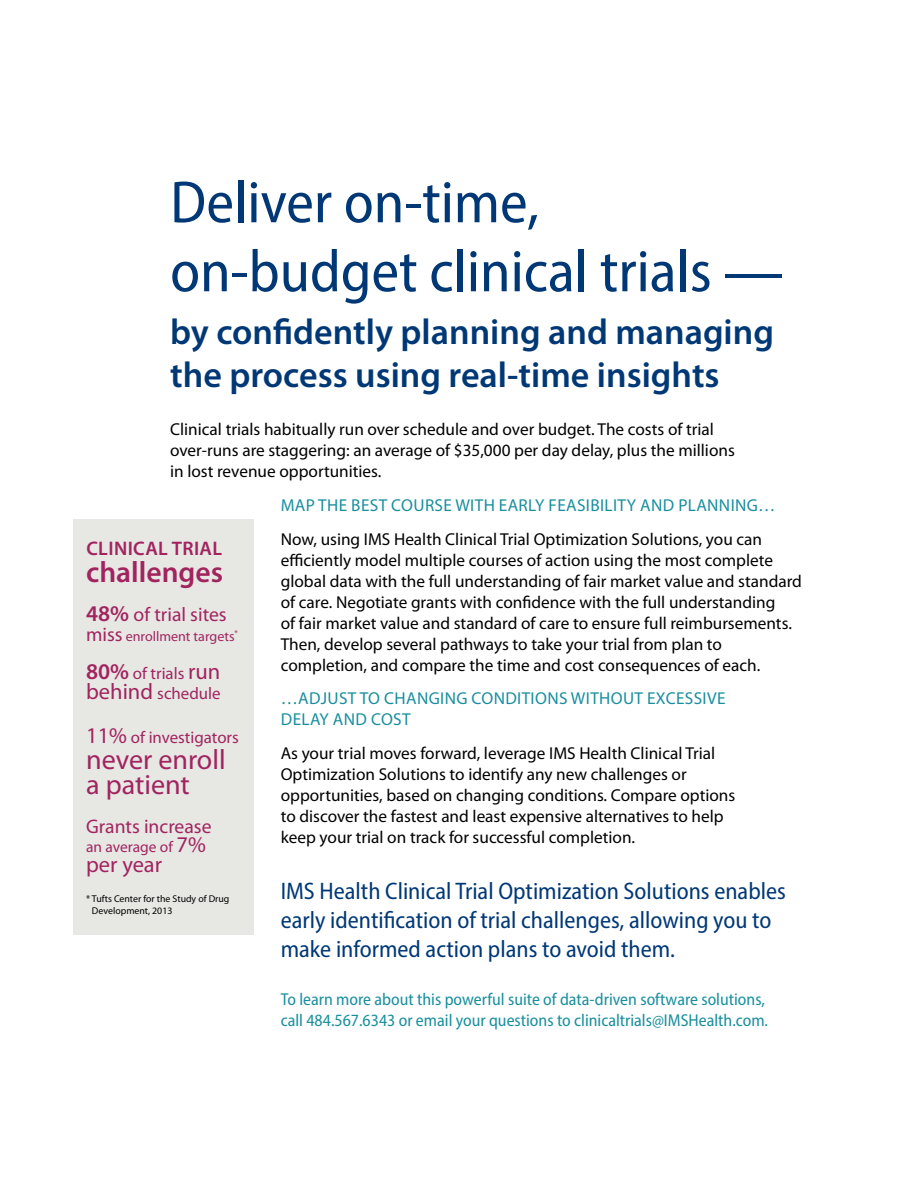
<style>
.page{position:relative;width:918px;height:1188px;background:#fff}
.page>*{position:absolute;margin:0;border:0;box-sizing:border-box;transform-origin:0 0}
.t1{font:semi-condensed 60px/69px "Myriad Pro";color:#003876}
.t2{font:600 36px/43.5px "Myriad Pro";color:#003876}
.t3{font:600 29.55px "Myriad Pro";color:#a1245f}
.t4{font:28.05px/25.3px "Myriad Pro";color:#a1245f}
.t5{font:semi-condensed 24px/28.8px "Myriad Pro";color:#003876}
.t6{font:22.5px "Myriad Pro";color:#a1245f}
.t7{font:19.65px "Myriad Pro";color:#a1245f}
.t8{font:600 19.65px "Myriad Pro";letter-spacing:.02em;color:#a1245f}
.t9{font:17.25px/21px "Myriad Pro";color:#000}
.t10{font:semi-condensed 17.25px/21px "Myriad Pro";color:#198f9e}
.t11{font:17.25px "Myriad Pro";letter-spacing:.02em;color:#198f9e}
.t12{font:16.8px/19.6px "Myriad Pro";color:#a1245f}
.t13{font:15.45px "Myriad Pro";color:#a1245f}
.t14{font:14.1px "Myriad Pro";color:#a1245f}
.t15{font:9.9px/11.2px "Myriad Pro";color:#000}
.s1{font-weight:600;font-size:22.5px}
.s2{font-size:19.65px}
.s3{font-size:22.5px}
</style>
<div class="page">
<div style="left:74px;top:519px;width:180px;height:416px;background:#e7e7e4"></div>
<h1 class="t1" style="left:170px;top:167px;width:615px">Deliver on-time, on-budget clinical trials —</h1>
<h2 class="t2" style="left:170px;top:309px;width:605px">by confidently planning and managing the process using real-time insights</h2>
<p class="t9" style="left:170px;top:419px;width:566px">Clinical trials habitually run over schedule and over budget. The costs of trial over-runs are staggering: an average of $35,000 per day delay, plus the millions in lost revenue opportunities.</p>
<p class="t11" style="left:281px;top:495px;width:328px">Map th e best course WITH EARLY feasi bility</p>
<p class="t11" style="left:640px;top:495px;width:137px">and planning…</p>
<p class="t9" style="left:281px;top:528px;width:523px">Now, using IMS Health Clinical Trial Optimization Solutions, you can efficiently model multiple courses of action using the most complete global data with the full understanding of fair market value and standard of care. Negotiate grants with confidence with the full understanding<br>of fair market value and standard of care to ensure full reimbursements.<br>Then, develop several pathways to take your trial from plan to completion, and compare the time and cost consequences of each.</p>
<p class="t11" style="left:281px;top:688px;width:115px">…Adjust to cha</p>
<p class="t11" style="left:417px;top:688px;width:109px">nging conditio</p>
<p class="t11" style="left:547px;top:688px;width:35px">ns witho</p>
<p class="t11" style="left:623px;top:688px;width:104px">ut excessive</p>
<p class="t11" style="left:281px;top:709px;width:31px">delay</p>
<p class="t11" style="left:333px;top:709px;width:49px">and cost</p>
<p class="t9" style="left:281px;top:743px;width:456px">As your trial moves forward, leverage IMS Health Clinical Trial Optimization Solutions to identify any new challenges or opportunities, based on changing conditions. Compare options to discover the fastest and least expensive alternatives to help keep your trial on track for successful completion.</p>
<h3 class="t5" style="left:281px;top:876px;width:507px">IMS Health Clinical Trial Optimization Solutions enables early identification of trial challenges, allowing you to make informed action plans to avoid them.</h3>
<p class="t10" style="left:281px;top:988px;width:489px">To learn more about this powerful suite of data-driven software solutions, call 484.567.6343 or email your questions to clinicaltrials@IMSHealth.com.</p>
<p class="t8" style="left:86px;top:536px;width:137px">clinical trial</p>
<h3 class="t3" style="left:86px;top:554px;width:138px">challenges</h3>
<p class="t7" style="left:86px;top:602px;width:142px"><span class="s1">48%</span> of trial sites</p>
<p class="t14" style="left:86px;top:627px;width:153px"><span class="s2">miss</span> enrollment targets<sup>*</sup></p>
<p class="t12" style="left:86px;top:664px;width:136px"><span class="s1">80%</span> of trials <span class="s3">run behind</span> schedule</p>
<p class="t12" style="left:86px;top:728px;width:154px"><span class="s3">11%</span> of investigators</p>
<h3 class="t4" style="left:86px;top:746px;width:141px">never enroll a patient</h3>
<p class="t7" style="left:86px;top:814px;width:127px">Grants increase</p>
<p class="t13" style="left:86px;top:838px;width:121px">an average of <span class="s3">7%</span></p>
<h3 class="t6" style="left:86px;top:851px;width:78px">per year</h3>
<p class="t15" style="left:92px;top:893px;width:139px;text-indent:-6px">* Tufts Center for the Study of Drug<br>Development, 2013</p>
</div>
